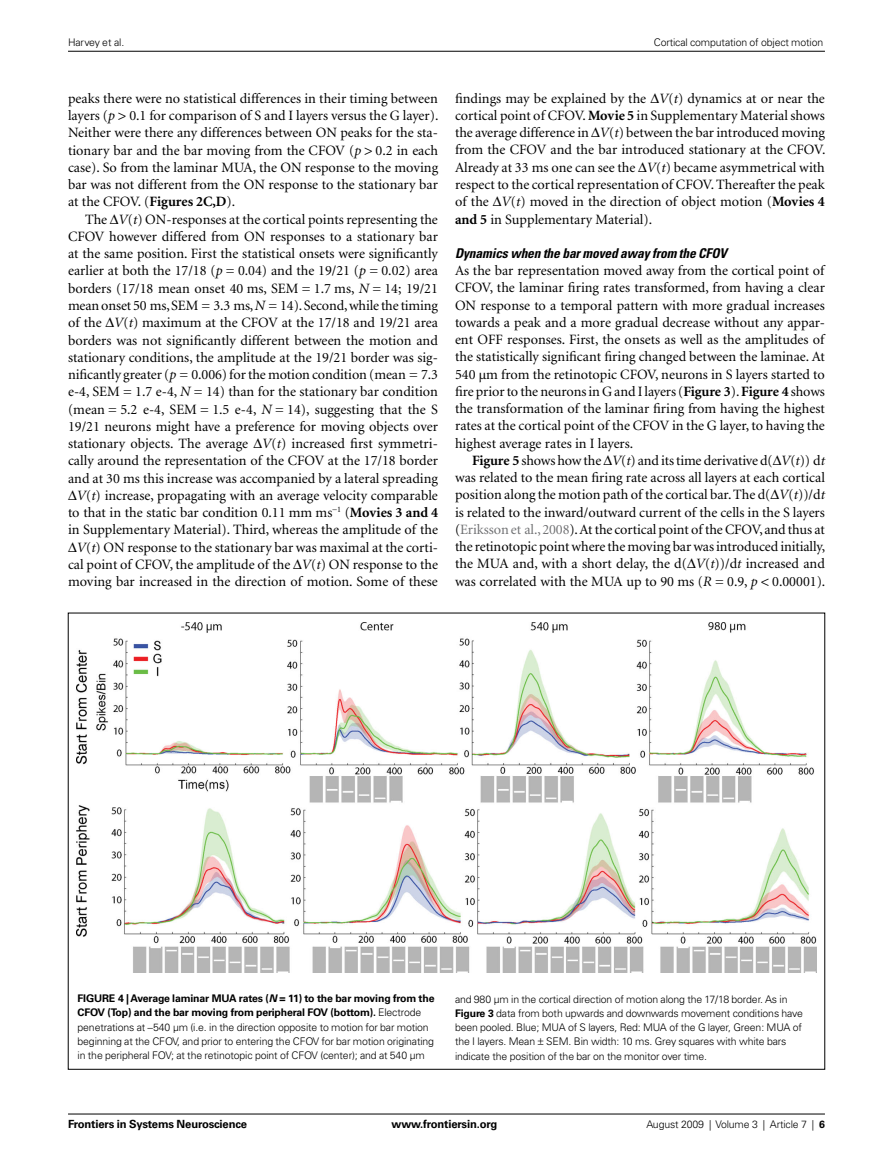
<style>
.page{position:relative;width:893px;height:1170px;background:#fff}
.page>*{position:absolute;margin:0;border:0;box-sizing:border-box;transform-origin:0 0}
.t1{font:14.25px/17.2px "Minion";color:#000;text-align:justify}
.t2{font:italic 700 condensed 13.5px "Univers";letter-spacing:-.01em;color:#000}
.t3{font:700 11.25px "Univers";letter-spacing:-.015em;color:#000}
.t4{font:300 10.5px/14.2px "Univers";letter-spacing:-.015em;color:#000}
.s1{font-style:italic}
.s2{font-weight:700}
.s3{color:#707173}
.s4{font-weight:700;font-style:italic}
</style>
<div class="page">
<hr style="left:68px;top:1113px;width:757px;height:1px;background:#000">
<hr style="left:68px;top:51px;width:757px;height:1px;background:#000">
<img style="left:77px;top:622px;width:739px;height:350px">
<p class="t4" style="left:68px;top:36px;width:58px">Harvey et al.</p>
<p class="t4" style="left:654px;top:36px;width:171px">Cortical computation of object motion</p>
<p class="t1" style="left:68px;top:91px;width:372px">peaks there were no statistical differences in their timing between layers (<span class="s1">p</span> 0.1 for comparison of S and I layers versus the G layer).<br>Neither were there any differences between ON peaks for the sta&shy;tionary bar and the bar moving from the CFOV (<span class="s1">p</span> 0.2 in each case). So from the laminar MUA, the ON response to the moving bar was not different from the ON response to the stationary bar at the CFOV. (<span class="s2">Figures 2C,D</span>).</p>
<p class="t1" style="left:68px;top:212px;width:371px;text-align:right">The <span class="s1">V</span>(<span class="s1">t</span>) ON-responses at the cortical points representing the CFOV however differed from ON responses to a stationary bar at the same position. First the statistical onsets were significantly earlier at both the 17/18 (<span class="s1">p</span> = 0.04) and the 19/21 (<span class="s1">p</span> = 0.02) area borders (17/18 mean onset 40 ms, SEM = 1.7 ms, <span class="s1">N</span> = 14; 19/21 mean onset 50 ms, SEM = 3.3 ms, <span class="s1">N</span> = 14). Second, while the timing of the <span class="s1">V</span>(<span class="s1">t</span>) maximum at the CFOV at the 17/18 and 19/21 area borders was not significantly different between the motion and stationary conditions, the amplitude at the 19/21 border was sig&shy;nificantly greater (<span class="s1">p</span> = 0.006) for the motion condition (mean = 7.3 e-4, SEM = 1.7 e-4, <span class="s1">N</span> = 14) than for the stationary bar condition (mean = 5.2 e-4, SEM = 1.5 e-4, <span class="s1">N</span> = 14), suggesting that the S 19/21 neurons might have a preference for moving objects over stationary objects. The average <span class="s1">V</span>(<span class="s1">t</span>) increased first symmetri&shy;cally around the representation of the CFOV at the 17/18 border and at 30 ms this increase was accompanied by a lateral spreading <span class="s1">V</span>(<span class="s1">t</span>) increase, propagating with an average velocity comparable to that in the static bar condition 0.11 mm ms−<sup>1</sup> (<span class="s2">Movies 3 and 4 </span>in Supplementary Material). Third, whereas the amplitude of the <span class="s1">V</span>(<span class="s1">t</span>) ON response to the stationary bar was maximal at the corti&shy;cal point of CFOV, the amplitude of the <span class="s1">V</span>(<span class="s1">t</span>) ON response to the moving bar increased in the direction of motion. Some of these</p>
<p class="t1" style="left:455px;top:91px;width:372px">findings may be explained by the <span class="s1">V</span>(<span class="s1">t</span>) dynamics at or near the cortical point of CFOV. <span class="s2">Movie 5</span> in Supplementary Material shows the average difference in <span class="s1">V</span>(<span class="s1">t</span>) between the bar introduced moving from the CFOV and the bar introduced stationary at the CFOV.<br>Already at 33 ms one can see the <span class="s1">V</span>(<span class="s1">t</span>) became asymmetrical with respect to the cortical representation of CFOV. Thereafter the peak of the <span class="s1">V</span>(<span class="s1">t</span>) moved in the direction of object motion (<span class="s2">Movies 4 and 5</span> in Supplementary Material).</p>
<p class="t2" style="left:455px;top:248px;width:274px">Dynamics when the bar moved away from the CFOV</p>
<p class="t1" style="left:455px;top:263px;width:371px">As the bar representation moved away from the cortical point of CFOV, the laminar firing rates transformed, from having a clear ON response to a temporal pattern with more gradual increases towards a peak and a more gradual decrease without any appar&shy;ent OFF responses. First, the onsets as well as the amplitudes of the statistically significant firing changed between the laminae. At 540 µm from the retinotopic CFOV, neurons in S layers started to fire prior to the neurons in G and I layers (<span class="s2">Figure 3</span>). <span class="s2">Figure 4</span> shows the transformation of the laminar firing from having the highest rates at the cortical point of the CFOV in the G layer, to having the highest average rates in I layers.</p>
<p class="t1" style="left:455px;top:453px;width:372px;text-indent:17px"><span class="s2">Figure 5</span> shows how the <span class="s1">V</span>(<span class="s1">t</span>) and its time derivative d( <span class="s1">V</span>(<span class="s1">t</span>)) d<span class="s1">t </span>was related to the mean firing rate across all layers at each cortical position along the motion path of the cortical bar. The d( <span class="s1">V</span>(<span class="s1">t</span>))/d<span class="s1">t </span>is related to the inward/outward current of the cells in the S layers (<span class="s3">Eriksson et al., 2008</span>). At the cortical point of the CFOV, and thus at the retinotopic point where the moving bar was introduced initially, the MUA and, with a short delay, the d( <span class="s1">V</span>(<span class="s1">t</span>))/d<span class="s1">t</span> increased and was correlated with the MUA up to 90 ms (<span class="s1">R</span> = 0.9, <span class="s1">p</span> 0.00001).</p>
<p class="t4" style="left:78px;top:992px;width:359px"><span class="s2">FIGURE 4 | Average laminar MUA rates (</span><span class="s4">N</span> <span class="s2">= 11) to the bar moving from the CFOV (Top) and the bar moving from peripheral FOV (bottom).</span> Electrode penetrations at −540 µm (i.e. in the direction opposite to motion for bar motion beginning at the CFOV, and prior to entering the CFOV for bar motion originating in the peripheral FOV; at the retinotopic point of CFOV (center); and at 540 µm</p>
<p class="t4" style="left:455px;top:992px;width:349px">and 980 µm in the cortical direction of motion along the 17/18 border. As in <span class="s2">Figure 3</span> data from both upwards and downwards movement conditions have been pooled. Blue; MUA of S layers, Red: MUA of the G layer, Green: MUA of the I layers. Mean SEM. Bin width: 10 ms. Grey squares with white bars indicate the position of the bar on the monitor over time.</p>
<p class="t3" style="left:68px;top:1119px;width:181px">Frontiers in Systems Neuroscience</p>
<p class="t3" style="left:392px;top:1119px;width:107px">www.frontiersin.org</p>
<p class="t4" style="left:646px;top:1117px;width:180px">August 2009 | Volume 3 | Article 7 | <span class="s2">6</span></p>
</div>
